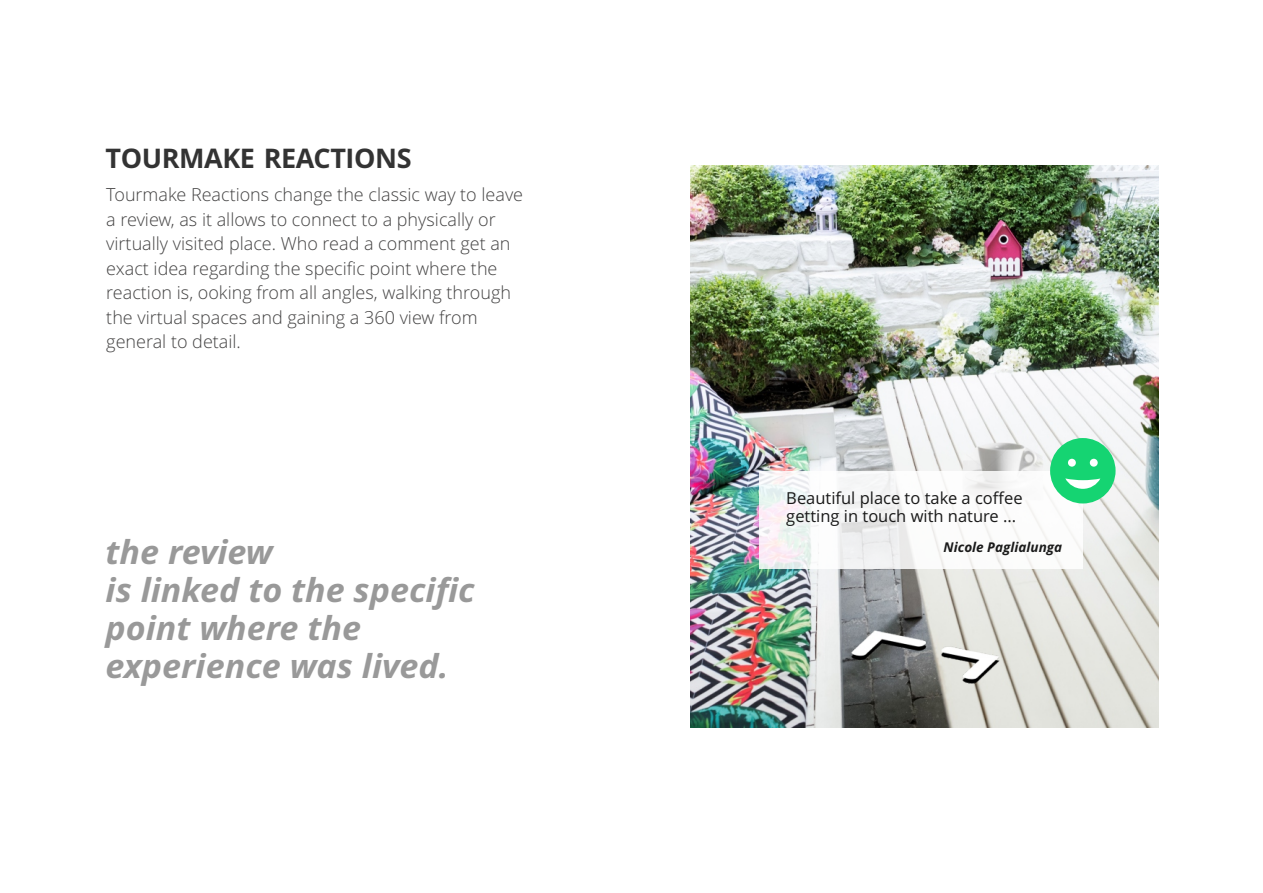
<style>
.page{position:relative;width:1263px;height:893px;background:#fff}
.page>*{position:absolute;margin:0;border:0;box-sizing:border-box;transform-origin:0 0}
.t1{font:italic 700 33px/37.8px "Open Sans";color:#999}
.t2{font:700 27px "Open Sans";letter-spacing:-.015em;color:#333}
.t3{font:300 18px/24.5px "Open Sans";color:#434242}
.t4{font:16.5px/18px "Open Sans";color:#1a1a1a}
.t5{font:italic 700 13.5px "Open Sans";color:#1a1a1a}
</style>
<div class="page">
<img style="left:690px;top:166px;width:468px;height:561px">
<div style="left:759px;top:471px;width:324px;height:97px;background:#fff;opacity:.85"></div>
<div style="left:1050px;top:438px;width:65px;height:65px;background:#15d472;border-radius:50%"></div>
<svg style="left:1065px;top:478px;width:35px;height:11px"></svg>
<div style="left:1068px;top:459px;width:8px;height:8px;background:#fff;border-radius:50%"></div>
<div style="left:1090px;top:459px;width:8px;height:8px;background:#fff;border-radius:50%"></div>
<img style="left:841px;top:559px;width:166px;height:138px">
<h2 class="t2" style="left:106px;top:148px;width:307px">TOURMAKE REACTIONS</h2>
<p class="t3" style="left:106px;top:184px;width:418px">Tourmake Reactions change the classic way to leave a review, as it allows to connect to a physically or virtually visited place. Who read a comment get an exact idea regarding the specific point where the reaction is, ooking from all angles, walking through the virtual spaces and gaining a 360 view from general to detail.</p>
<h1 class="t1" style="left:106px;top:536px;width:371px">the review<br>is linked to the specific point where the experience was lived.</h1>
<p class="t4" style="left:786px;top:491px;width:238px">Beautiful place to take a coffee getting in touch with nature ...</p>
<p class="t5" style="left:944px;top:542px;width:120px">Nicole Paglialunga</p>
</div>
